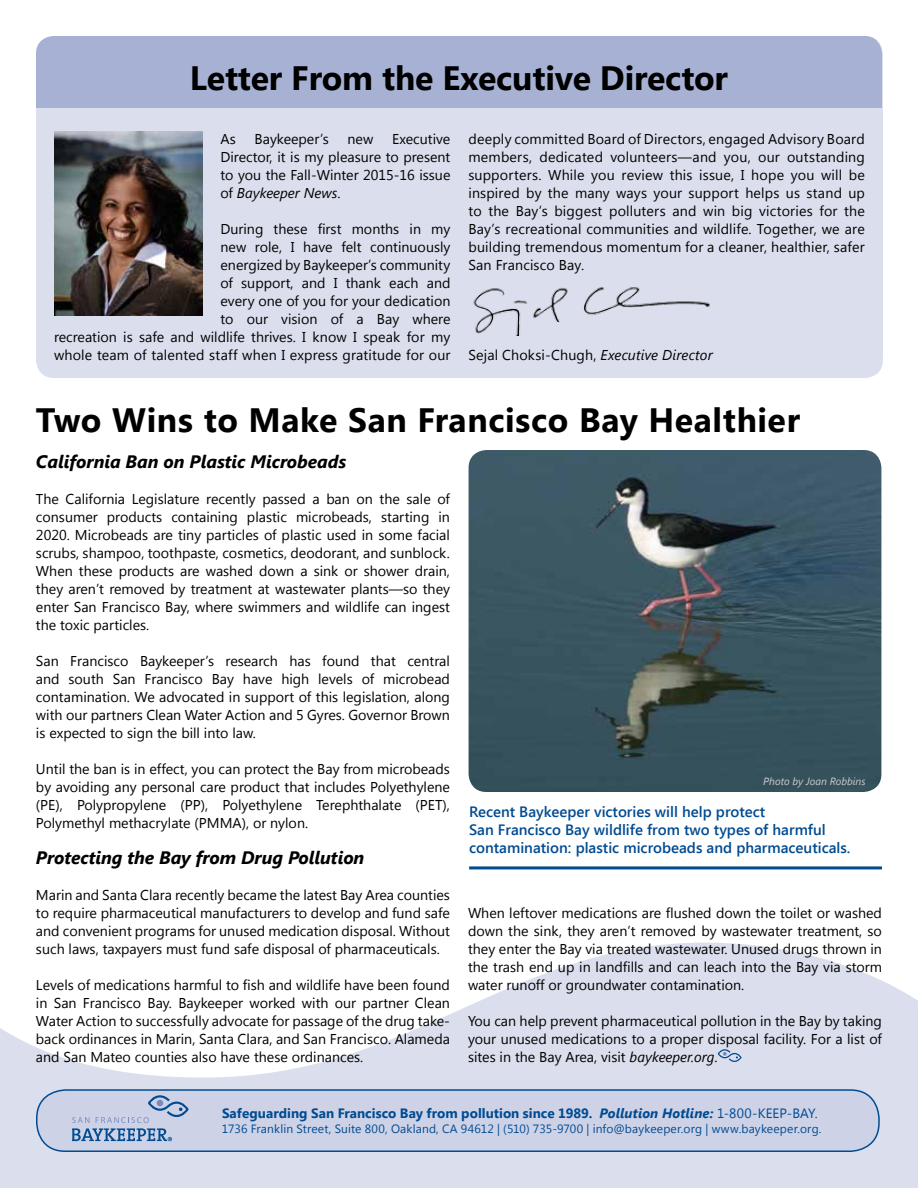
<style>
.page{position:relative;width:918px;height:1188px;background:#fff}
.page>*{position:absolute;margin:0;border:0;box-sizing:border-box;transform-origin:0 0}
.t1{font:700 33.75px "Segoe UI";letter-spacing:.015em;color:#000}
.t2{font:700 33.75px "Segoe UI";letter-spacing:-.005em;color:#000}
.t3{font:italic 700 18px "Segoe UI";color:#000}
.t4{font:600 15px/18px "Segoe UI";color:#004b91}
.t5{font:14.25px/18px "Segoe UI";color:#000;text-align:justify}
.t6{font:700 13.5px "Segoe UI";color:#004b91}
.t7{font:12px "Segoe UI";letter-spacing:.015em;color:#004b91}
.t8{font:italic 10.5px "Segoe UI";color:#ccc}
.s1{font-style:italic}
.s2{font-weight:400}
</style>
<div class="page">
<svg style="left:0;top:943px;width:918px;height:245px;fill:#dbdfed"></svg>
<svg style="left:718px;top:1049px;width:24px;height:13px"></svg>
<div style="left:37px;top:1090px;width:842px;height:61px;background:#cdd2e7;border-radius:29px"></div>
<div style="left:36px;top:1089px;width:844px;height:63px;border:2px solid #004b91;border-radius:29px"></div>
<svg style="left:73px;top:1095px;width:116px;height:46px"></svg>
<hr style="left:469px;top:866px;width:413px;height:3px;background:#004b91">
<img style="left:469px;top:450px;width:412px;height:342px">
<div style="left:36px;top:36px;width:847px;height:342px;background:#dbdfed;border-radius:18px"></div>
<img style="left:473px;top:287px;width:237px;height:49px">
<div style="left:36px;top:36px;width:846px;height:72px;background:#a6b1d4"></div>
<img style="left:54px;top:131px;width:148px;height:184px">
<h1 class="t2" style="left:190px;top:54px;width:540px">Letter From the Executive Director</h1>
<p class="t5" style="left:220px;top:129px;width:17px">As</p>
<p class="t5" style="left:255px;top:129px;width:76px">Baykeeper’s</p>
<p class="t5" style="left:348px;top:129px;width:27px">new</p>
<p class="t5" style="left:220px;top:129px;width:231px;text-indent:172px">Executive Director, it is my pleasure to present to you the Fall-Winter 2015-16 issue of <span class="s1">Baykeeper News</span>.</p>
<p class="t5" style="left:54px;top:219px;width:398px;text-align:right">During these first months in my<br>new role, I have felt continuously<br>energized by Baykeeper’s community<br>of support, and I thank each and<br>every one of you for your dedication<br>to our vision of a Bay where<br>recreation is safe and wildlife thrives. I know I speak for my whole team of talented staff when I express gratitude for our</p>
<p class="t5" style="left:468px;top:129px;width:398px">deeply committed Board of Directors, engaged Advisory Board members, dedicated volunteers—and you, our outstanding supporters. While you review this issue, I hope you will be inspired by the many ways your support helps us stand up to the Bay’s biggest polluters and win big victories for the Bay’s recreational communities and wildlife. Together, we are building tremendous momentum for a cleaner, healthier, safer San Francisco Bay.</p>
<p class="t5" style="left:468px;top:345px;width:246px">Sejal Choksi-Chugh, <span class="s1">Executive Director</span></p>
<h1 class="t1" style="left:36px;top:396px;width:766px">Two Wins to Make San Francisco Bay Healthier</h1>
<p class="t3" style="left:36px;top:449px;width:312px">California Ban on Plastic Microbeads</p>
<p class="t5" style="left:36px;top:489px;width:416px">The California Legislature recently passed a ban on the sale of consumer products containing plastic microbeads, starting in 2020. Microbeads are tiny particles of plastic used in some facial scrubs, shampoo, toothpaste, cosmetics, deodorant, and sunblock.<br>When these products are washed down a sink or shower drain, they aren’t removed by treatment at wastewater plants—so they enter San Francisco Bay, where swimmers and wildlife can ingest the toxic particles.</p>
<p class="t5" style="left:36px;top:651px;width:416px">San Francisco Baykeeper’s research has found that central and south San Francisco Bay have high levels of microbead contamination. We advocated in support of this legislation, along with our partners Clean Water Action and 5 Gyres. Governor Brown is expected to sign the bill into law.</p>
<p class="t5" style="left:36px;top:759px;width:416px">Until the ban is in effect, you can protect the Bay from microbeads by avoiding any personal care product that includes Polyethylene (PE), Polypropylene (PP), Polyethylene Terephthalate (PET), Polymethyl methacrylate (PMMA), or nylon.</p>
<p class="t3" style="left:36px;top:845px;width:330px">Protecting the Bay from Drug Pollution</p>
<p class="t5" style="left:36px;top:885px;width:416px">Marin and Santa Clara recently became the latest Bay Area counties to require pharmaceutical manufacturers to develop and fund safe and convenient programs for unused medication disposal. Without such laws, taxpayers must fund safe disposal of pharmaceuticals.</p>
<p class="t5" style="left:36px;top:975px;width:416px">Levels of medications harmful to fish and wildlife have been found in San Francisco Bay. Baykeeper worked with our partner Clean Water Action to successfully advocate for passage of the drug take&shy;back ordinances in Marin, Santa Clara, and San Francisco. Alameda and San Mateo counties also have these ordinances.</p>
<p class="t8" style="left:763px;top:774px;width:104px">Photo by Joan Robbins</p>
<p class="t4" style="left:469px;top:802px;width:383px">Recent Baykeeper victories will help protect<br>San Francisco Bay wildlife from two types of harmful contamination: plastic microbeads and pharmaceuticals.</p>
<p class="t5" style="left:468px;top:903px;width:416px">When leftover medications are flushed down the toilet or washed down the sink, they aren’t removed by wastewater treatment, so they enter the Bay via treated wastewater. Unused drugs thrown in the trash end up in landfills and can leach into the Bay via storm water runoff or groundwater contamination.</p>
<p class="t5" style="left:468px;top:1011px;width:416px">You can help prevent pharmaceutical pollution in the Bay by taking your unused medications to a proper disposal facility. For a list of sites in the Bay Area, visit <span class="s1">baykeeper.org</span>.</p>
<p class="t6" style="left:222px;top:1104px;width:597px">Safeguarding San Francisco Bay from pollution since 1989. <span class="s1">Pollution Hotline:</span> <span class="s2">1-800-KEEP-BAY.</span></p>
<p class="t7" style="left:222px;top:1120px;width:601px">1736 Franklin Street, Suite 800, Oakland, CA 94612 | (510) 735-9700 | info@baykeeper.org | www.baykeeper.org.</p>
</div>
